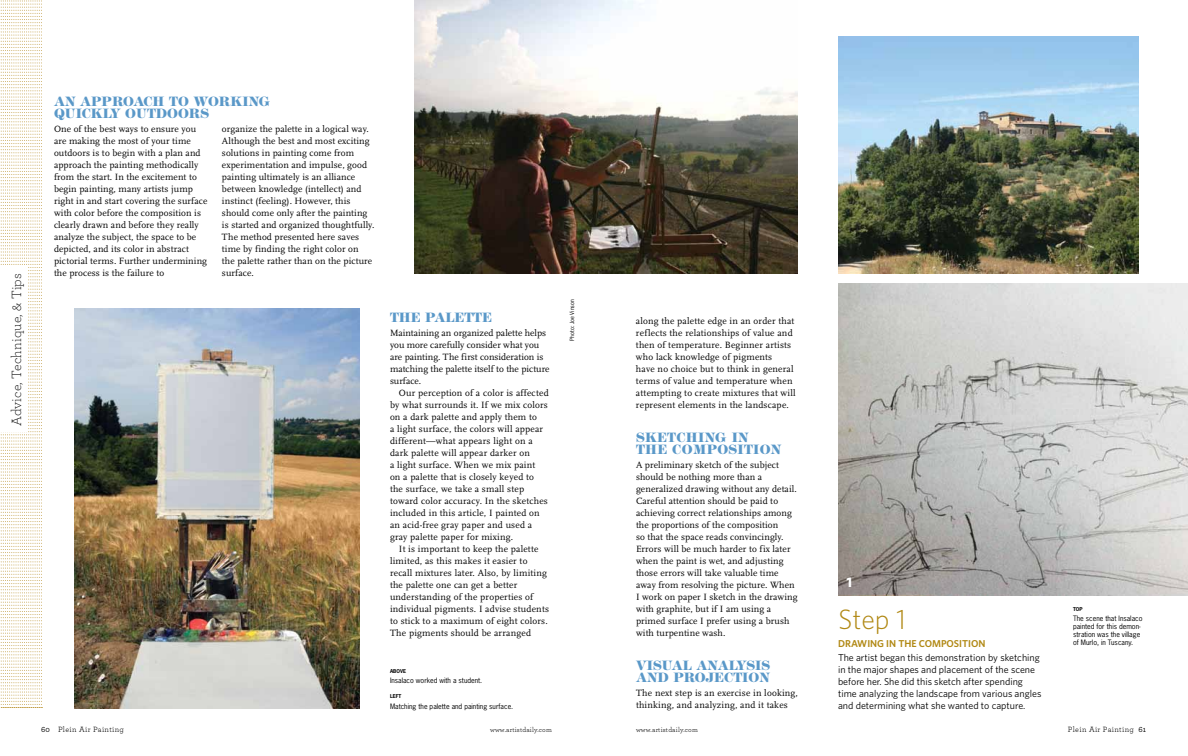
<style>
.page{position:relative;width:1188px;height:756px;background:#fff}
.page>*{position:absolute;margin:0;border:0;box-sizing:border-box;transform-origin:0 0}
.t1{font:300 28px "Whitney";color:#b18915}
.t2{font:800 14px/12px "Modern Two Sxtn ITC Std";color:#5a98c8}
.t3{font:800 14px/12px "Modern Two Sxtn ITC Std";letter-spacing:.02em;color:#5a98c8}
.t4{font:300 14px "Archer";letter-spacing:.01em;color:#000}
.t5{font:700 14px "Whitney";color:#fff}
.t6{font:10px/12px "Whitney";color:#000}
.t7{font:600 10px "Whitney";color:#b18915}
.t8{font:9.5px/12px "Scala Pro";letter-spacing:.01em;color:#000}
.t9{font:8px "Archer";letter-spacing:.04em;color:#000}
.t10{font:7px/8px "News Gothic Std";color:#000}
.t11{font:7px "Archer";letter-spacing:.025em;color:#000}
.t12{font:5.5px "News Gothic Std";color:#000}
.t13{font:700 5px "News Gothic Std";color:#000}
.s1{font-weight:500}
</style>
<div class="page">
<svg style="left:1px;top:0;width:41px;height:708px"></svg>
<div style="left:0;top:267px;width:27px;height:165px;background:#fff"></div>
<img style="left:415px;top:0;width:383px;height:273px">
<img style="left:74px;top:309px;width:285px;height:400px">
<img style="left:838px;top:36px;width:300px;height:237px">
<img style="left:838px;top:284px;width:350px;height:312px">
<h2 class="t4" style="left:7px;top:426px;width:154px;rotate:-90deg">Advice, Technique, &amp; Tips</h2>
<h2 class="t2" style="left:54px;top:95px;width:218px;text-indent:58px">ROACH TO WORKING<br>QUICKLY OUTDOORS</h2>
<p class="t8" style="left:54px;top:123px;width:155px">One of the best ways to ensure you are making the most of your time outdoors is to begin with a plan and approach the painting methodically from the start. In the excitement to begin painting, many artists jump right in and start covering the surface with color before the composition is clearly drawn and before they really analyze the subject, the space to be depicted, and its color in abstract pictorial terms. Further undermining the process is the failure to</p>
<p class="t8" style="left:222px;top:123px;width:154px">organize the palette in a logical way.<br>Although the best and most exciting solutions in painting come from experimentation and impulse, good painting ultimately is an alliance between knowledge (intellect) and instinct (feeling). However, this should come only after the painting is started and organized thoughtfully.<br>The method presented here saves time by finding the right color on<br>the palette rather than on the picture surface.</p>
<h2 class="t2" style="left:54px;top:95px;width:38px">AN APP</h2>
<h2 class="t2" style="left:390px;top:311px;width:103px">THE PALETTE</h2>
<p class="t8" style="left:390px;top:327px;width:161px">Maintaining an organized palette helps you more carefully consider what you are painting. The first consideration is matching the palette itself to the picture surface.</p>
<p class="t8" style="left:390px;top:387px;width:160px;text-indent:9px">Our perception of a color is affected by what surrounds it. If we mix colors on a dark palette and apply them to<br>a light surface, the colors will appear different—what appears light on a dark palette will appear darker on<br>a light surface. When we mix paint<br>on a palette that is closely keyed to the surface, we take a small step toward color accuracy. In the sketches included in this article, I painted on an acid-free gray paper and used a gray palette paper for mixing.</p>
<p class="t8" style="left:390px;top:543px;width:161px;text-indent:9px">It is important to keep the palette limited, as this makes it easier to recall mixtures later. Also, by limiting the palette one can get a better understanding of the properties of individual pigments. I advise students to stick to a maximum of eight colors.<br>The pigments should be arranged</p>
<p class="t13" style="left:390px;top:668px;width:17px">ABOVE</p>
<p class="t10" style="left:390px;top:677px;width:94px">Insalaco worked with a student.</p>
<p class="t13" style="left:390px;top:693px;width:13px">LEFT</p>
<p class="t10" style="left:390px;top:702px;width:125px">Matching the palette and painting surface.</p>
<p class="t12" style="left:569px;top:341px;width:43px;rotate:-90deg">Photo: Joe Vinson</p>
<p class="t8" style="left:636px;top:315px;width:161px">along the palette edge in an order that reflects the relationships of value and then of temperature. Beginner artists who lack knowledge of pigments<br>have no choice but to think in general terms of value and temperature when attempting to create mixtures that will represent elements in the landscape.</p>
<h2 class="t3" style="left:636px;top:431px;width:147px">SKETCHING IN<br>THE COMPOSITION</h2>
<p class="t8" style="left:636px;top:459px;width:163px">A preliminary sketch of the subject should be nothing more than a generalized drawing without any detail.<br>Careful attention should be paid to achieving correct relationships among the proportions of the composition<br>so that the space reads convincingly.<br>Errors will be much harder to fix later when the paint is wet, and adjusting those errors will take valuable time away from resolving the picture. When I work on paper I sketch in the drawing with graphite, but if I am using a primed surface I prefer using a brush with turpentine wash.</p>
<h2 class="t2" style="left:636px;top:659px;width:136px">VISUAL ANALYSIS<br>AND PROJECTION</h2>
<p class="t8" style="left:636px;top:687px;width:164px">The next step is an exercise in looking, thinking, and analyzing, and it takes</p>
<h2 class="t5" style="left:846px;top:573px;width:7px">1</h2>
<h1 class="t1" style="left:838px;top:600px;width:69px">Step 1</h1>
<p class="t7" style="left:838px;top:637px;width:149px">DRAWING IN THE COMPOSITION</p>
<p class="t6" style="left:838px;top:651px;width:205px">The artist began this demonstration by sketching in the major shapes and placement of the scene before her. She did this sketch after spending time analyzing the landscape from various angles and determining what she wanted to capture.</p>
<p class="t13" style="left:1073px;top:606px;width:11px">TOP</p>
<p class="t10" style="left:1073px;top:614px;width:71px">The scene that Insalaco painted for this demon&shy;stration was the village of Murlo, in Tuscany.</p>
<p class="t9" style="left:41px;top:724px;width:84px"><span class="s1">60</span> Plein Air Painting</p>
<p class="t11" style="left:490px;top:725px;width:63px">www.artistdaily.com</p>
<p class="t11" style="left:636px;top:725px;width:63px">www.artistdaily.com</p>
<p class="t9" style="left:1068px;top:724px;width:80px">Plein Air Painting <span class="s1">61</span></p>
</div>
